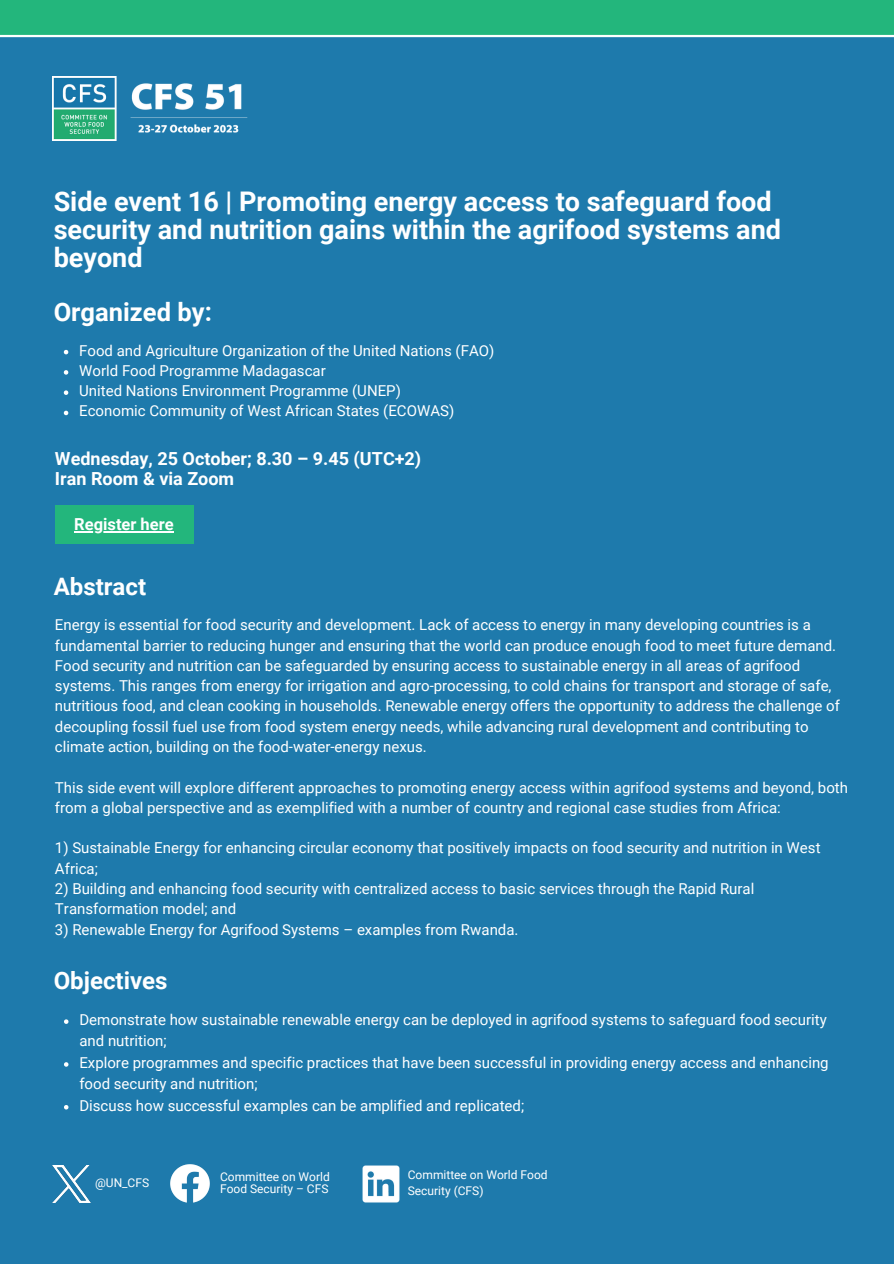
<style>
.page{position:relative;width:894px;height:1264px;background:#fff}
.page>*{position:absolute;margin:0;border:0;box-sizing:border-box;transform-origin:0 0}
.t1{font:700 27px/28.2px "Roboto";color:#fff}
.t2{font:700 25.5px "Roboto";color:#fff}
.t3{font:700 24px "Roboto";color:#fff}
.t4{font:700 18px "Roboto";color:#fff}
.t5{font:700 16.5px "Roboto";color:#fff}
.t6{font:15px/20.2px "Roboto";color:#fff}
.t7{font:12px/16px "Roboto";color:#fff}
</style>
<div class="page">
<div style="left:0;top:0;width:893px;height:1263px;background:#1e7aac"></div>
<div style="left:0;top:0;width:893px;height:36px;background:#23b67c"></div>
<hr style="left:0;top:35px;width:893px;height:2px;background:#fff">
<img style="left:53px;top:76px;width:195px;height:65px">
<div style="left:55px;top:505px;width:139px;height:39px;background:#23b67c"></div>
<hr style="left:74px;top:531px;width:100px;height:1px;background:#fff">
<svg style="left:64px;top:350px;width:4px;height:4px"></svg>
<svg style="left:64px;top:370px;width:4px;height:4px"></svg>
<svg style="left:64px;top:390px;width:4px;height:5px"></svg>
<svg style="left:64px;top:411px;width:4px;height:4px"></svg>
<svg style="left:64px;top:1019px;width:4px;height:4px"></svg>
<svg style="left:64px;top:1062px;width:4px;height:4px"></svg>
<svg style="left:64px;top:1105px;width:4px;height:4px"></svg>
<img style="left:362px;top:1165px;width:38px;height:38px">
<img style="left:171px;top:1164px;width:38px;height:38px">
<img style="left:53px;top:1165px;width:37px;height:37px">
<p class="t1" style="left:54px;top:187px;width:728px">Side event 16 | Promoting energy access to safeguard food security and nutrition gains within the agrifood systems and beyond</p>
<p class="t2" style="left:54px;top:297px;width:160px">Organized by:</p>
<p class="t6" style="left:79px;top:340px;width:416px">Food and Agriculture Organization of the United Nations (FAO)</p>
<p class="t6" style="left:79px;top:360px;width:248px">World Food Programme Madagascar</p>
<p class="t6" style="left:79px;top:381px;width:323px">United Nations Environment Programme (UNEP)</p>
<p class="t6" style="left:79px;top:401px;width:376px">Economic Community of West African States (ECOWAS)</p>
<p class="t4" style="left:55px;top:448px;width:367px">Wednesday, 25 October; 8.30 – 9.45 (UTC+2)</p>
<p class="t4" style="left:55px;top:468px;width:181px">Iran Room &amp; via Zoom</p>
<p class="t5" style="left:74px;top:515px;width:101px">Register here</p>
<p class="t3" style="left:54px;top:572px;width:94px">Abstract</p>
<p class="t6" style="left:55px;top:615px;width:786px">Energy is essential for food security and development. Lack of access to energy in many developing countries is a fundamental barrier to reducing hunger and ensuring that the world can produce enough food to meet future demand.<br>Food security and nutrition can be safeguarded by ensuring access to sustainable energy in all areas of agrifood systems. This ranges from energy for irrigation and agro-processing, to cold chains for transport and storage of safe, nutritious food, and clean cooking in households. Renewable energy offers the opportunity to address the challenge of decoupling fossil fuel use from food system energy needs, while advancing rural development and contributing to climate action, building on the food-water-energy nexus.</p>
<p class="t6" style="left:55px;top:777px;width:794px">This side event will explore different approaches to promoting energy access within agrifood systems and beyond, both from a global perspective and as exemplified with a number of country and regional case studies from Africa:</p>
<p class="t6" style="left:55px;top:838px;width:766px">1) Sustainable Energy for enhancing circular economy that positively impacts on food security and nutrition in West<br>Africa;</p>
<p class="t6" style="left:55px;top:878px;width:700px">2) Building and enhancing food security with centralized access to basic services through the Rapid Rural<br>Transformation model; and</p>
<p class="t6" style="left:55px;top:919px;width:465px">3) Renewable Energy for Agrifood Systems – examples from Rwanda.</p>
<p class="t3" style="left:54px;top:966px;width:115px">Objectives</p>
<p class="t6" style="left:79px;top:1009px;width:748px;line-height:21.5px">Demonstrate how sustainable renewable energy can be deployed in agrifood systems to safeguard food security and nutrition;</p>
<p class="t6" style="left:79px;top:1051px;width:750px;line-height:21.5px">Explore programmes and specific practices that have been successful in providing energy access and enhancing food security and nutrition;</p>
<p class="t6" style="left:79px;top:1095px;width:446px">Discuss how successful examples can be amplified and replicated;</p>
<p class="t7" style="left:95px;top:1174px;width:56px">@UN_CFS</p>
<p class="t7" style="left:220px;top:1171px;width:111px;line-height:12px">Committee on World<br>Food Security – CFS</p>
<p class="t7" style="left:407px;top:1167px;width:141px">Committee on World Food<br>Security (CFS)</p>
</div>
